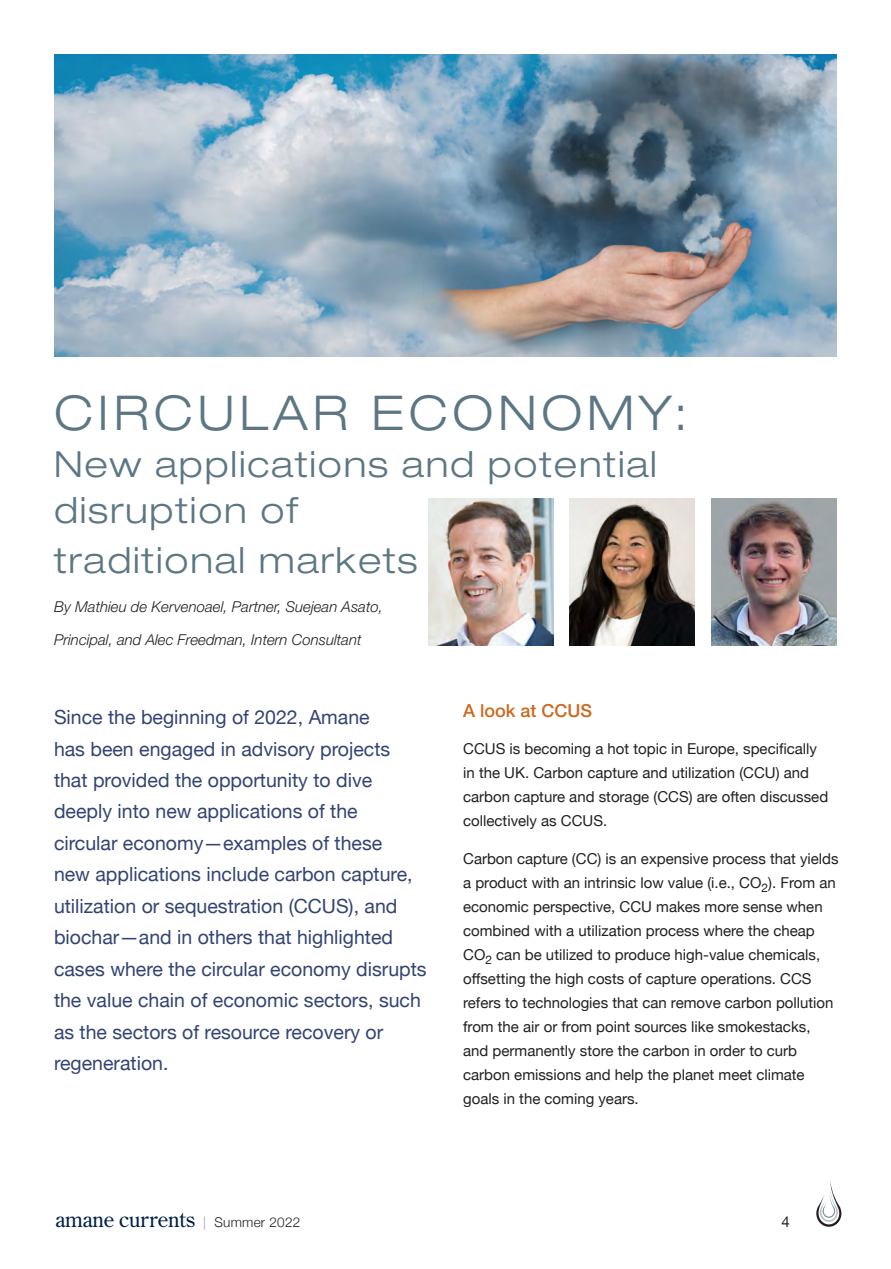
<style>
.page{position:relative;width:891px;height:1269px;background:#fff}
.page>*{position:absolute;margin:0;border:0;box-sizing:border-box;transform-origin:0 0}
.Heads{font:300 expanded 48px "Helvetica Neue";letter-spacing:.1em;color:#5c7783}
.Heads-2{font:300 expanded 36px/48px "Helvetica Neue";letter-spacing:.05em;color:#5c7783}
.t1{font:21px "Century Old Style";letter-spacing:-.01em;color:#002045}
.call_outs{font:19.5px/31.5px "Helvetica Neue";color:#334473}
.SubSub{font:500 18px "Helvetica Neue";color:#cb6921}
.text{font:15px/24px "Helvetica Neue";color:#231f20}
.call_outs-2{font:italic 300 15px "Helvetica Neue";color:#231f20}
.s1{font-family:"Helvetica Neue";font-weight:300;font-size:13.5px;color:#97a4af}
.s2{font-family:"Helvetica Neue";font-weight:300;font-size:13.5px;color:#231f20}
</style>
<div class="page">
<svg style="left:816px;top:1181px;width:25px;height:46px"></svg>
<img style="left:54px;top:54px;width:783px;height:302px">
<img style="left:429px;top:498px;width:125px;height:147px">
<img style="left:712px;top:498px;width:125px;height:147px">
<img style="left:570px;top:498px;width:125px;height:147px">
<p class="Heads" style="left:54px;top:384px;width:635px">CIRCULAR ECONOMY:</p>
<p class="Heads-2" style="left:54px;top:439px;width:604px">New applications and potential disruption of<br>traditional markets</p>
<p class="call_outs-2" style="left:54px;top:598px;width:331px">By Mathieu de Kervenoael, Partner, Suejean Asato,</p>
<p class="call_outs-2" style="left:54px;top:631px;width:309px">Principal, and Alec Freedman, Intern Consultant</p>
<p class="call_outs" style="left:54px;top:702px;width:374px">Since the beginning of 2022, Amane<br>has been engaged in advisory projects that provided the opportunity to dive deeply into new applications of the<br>circular economy—examples of these<br>new applications include carbon capture, utilization or sequestration (CCUS), and biochar—and in others that highlighted cases where the circular economy disrupts the value chain of economic sectors, such as the sectors of resource recovery or regeneration.</p>
<p class="SubSub" style="left:463px;top:699px;width:131px">A look at CCUS</p>
<p class="text" style="left:463px;top:738px;width:367px">CCUS is becoming a hot topic in Europe, specifically in the UK. Carbon capture and utilization (CCU) and carbon capture and storage (CCS) are often discussed collectively as CCUS.</p>
<p class="text" style="left:463px;top:847px;width:377px">Carbon capture (CC) is an expensive process that yields a product with an intrinsic low value (i.e., CO<sub>2</sub>). From an economic perspective, CCU makes more sense when combined with a utilization process where the cheap CO<sub>2</sub> can be utilized to produce high-value chemicals, offsetting the high costs of capture operations. CCS refers to technologies that can remove carbon pollution from the air or from point sources like smokestacks, and permanently store the carbon in order to curb carbon emissions and help the planet meet climate goals in the coming years.</p>
<h3 class="t1" style="left:56px;top:1206px;width:246px">amane currents <span class="s1">|</span> <span class="s2">Summer 2022</span></h3>
<p class="text" style="left:782px;top:1210px;width:10px">4</p>
</div>
